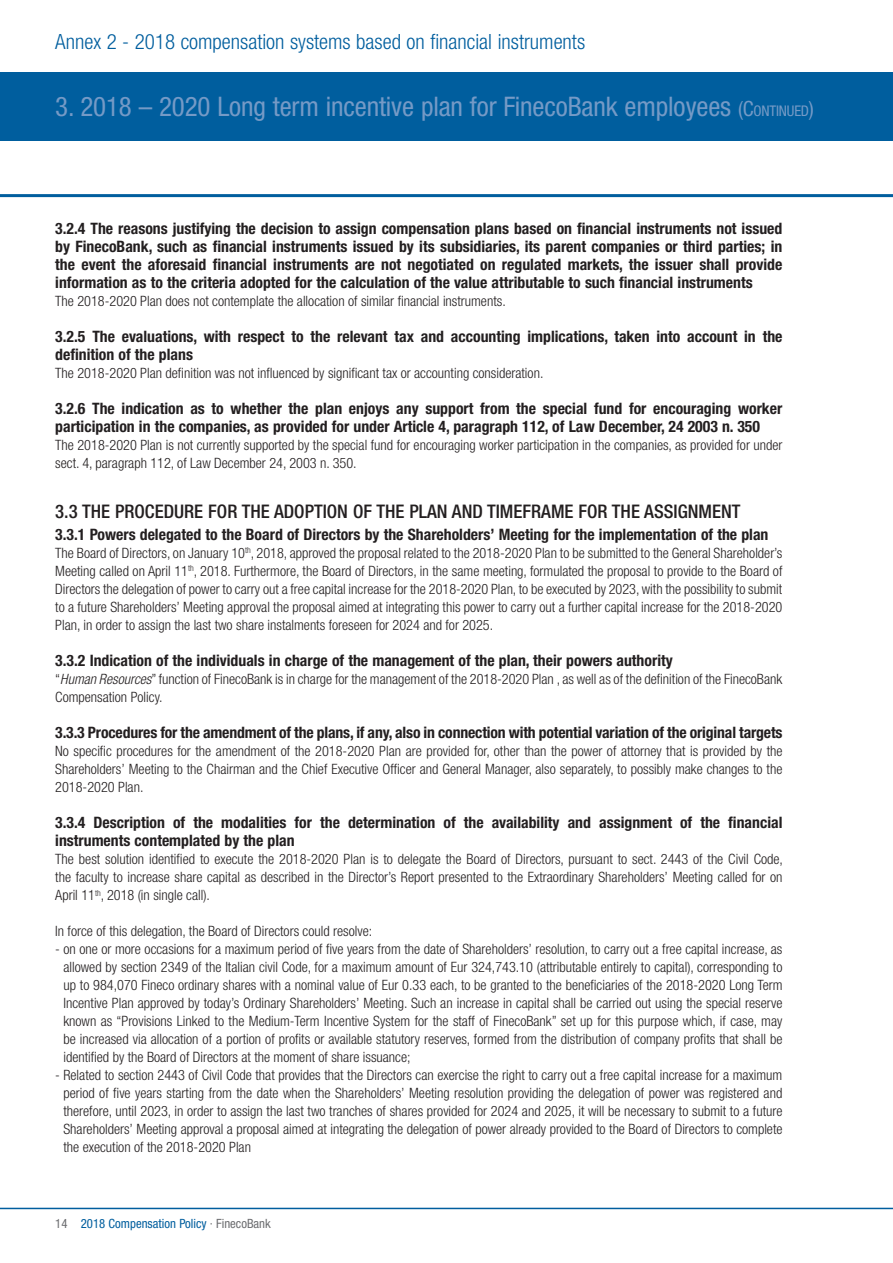
<style>
.page{position:relative;width:893px;height:1263px;background:#fff}
.page>*{position:absolute;margin:0;border:0;box-sizing:border-box;transform-origin:0 0}
.t1{font:condensed 27px "Helvetica Neue LT Std";letter-spacing:-.005em;color:#759ac6}
.t2{font:300 condensed 21px "Helvetica Neue LT Std";color:#005e9e}
.t3{font:500 condensed 18.75px "Helvetica Neue LT Std";color:#231f20}
.t4{font:700 condensed 15.75px/18px "Helvetica Neue LT Std";color:#231f20}
.t5{font:300 condensed 14.25px/18px "Helvetica Neue LT Std";color:#231f20;text-align:justify}
.t6{font:condensed 12.75px "Helvetica Neue LT Std";color:#005e9e}
.t7{font:condensed 12.75px "Helvetica Neue LT Std";color:#6c6d70}
.s1{font-size:21px}
.s2{font-size:14.7px}
.s3{font-style:italic}
.s4{color:#6c6d70}
</style>
<div class="page">
<div style="left:0;top:72px;width:893px;height:68px;background:#005e9e"></div>
<hr style="left:0;top:194px;width:893px;height:3px;background:#005e9e">
<hr style="left:0;top:1208px;width:893px;height:1px;background:#005e9e">
<h2 class="t2" style="left:55px;top:30px;width:531px">Annex 2 - 2018 compensation systems based on financial instruments</h2>
<h1 class="t1" style="left:55px;top:91px;width:760px">3. 2018 – 2020 Long term incentive plan for FinecoBank employees <span class="s1">(</span><span class="s1">C</span><span class="s2">ONTINUED</span><span class="s1">)</span></h1>
<p class="t4" style="left:55px;top:219px;width:729px;text-align:justify">3.2.4 The reasons justifying the decision to assign compensation plans based on financial instruments not issued by FinecoBank, such as financial instruments issued by its subsidiaries, its parent companies or third parties; in the event the aforesaid financial instruments are not negotiated on regulated markets, the issuer shall provide information as to the criteria adopted for the calculation of the value attributable to such financial instruments</p>
<p class="t5" style="left:55px;top:292px;width:452px">The 2018-2020 Plan does not contemplate the allocation of similar financial instruments.</p>
<p class="t4" style="left:55px;top:327px;width:729px">3.2.5 The evaluations, with respect to the relevant tax and accounting implications, taken into account in the definition of the plans</p>
<p class="t5" style="left:55px;top:364px;width:490px">The 2018-2020 Plan definition was not influenced by significant tax or accounting consideration.</p>
<p class="t4" style="left:55px;top:399px;width:729px">3.2.6 The indication as to whether the plan enjoys any support from the special fund for encouraging worker participation in the companies, as provided for under Article 4, paragraph 112, of Law December, 24 2003 n. 350</p>
<p class="t5" style="left:55px;top:436px;width:729px">The 2018-2020 Plan is not currently supported by the special fund for encouraging worker participation in the companies, as provided for under sect. 4, paragraph 112, of Law December 24, 2003 n. 350.</p>
<h3 class="t3" style="left:55px;top:500px;width:687px">3.3 THE PROCEDURE FOR THE ADOPTION OF THE PLAN AND TIMEFRAME FOR THE ASSIGNMENT</h3>
<p class="t4" style="left:55px;top:525px;width:715px">3.3.1 Powers delegated to the Board of Directors by the Shareholders’ Meeting for the implementation of the plan</p>
<p class="t5" style="left:55px;top:544px;width:729px">The Board of Directors, on January 10<sup>th</sup>, 2018, approved the proposal related to the 2018-2020 Plan to be submitted to the General Shareholder’s Meeting called on April 11<sup>th</sup>, 2018. Furthermore, the Board of Directors, in the same meeting, formulated the proposal to provide to the Board of Directors the delegation of power to carry out a free capital increase for the 2018-2020 Plan, to be executed by 2023, with the possibility to submit to a future Shareholders’ Meeting approval the proposal aimed at integrating this power to carry out a further capital increase for the 2018-2020<br>Plan, in order to assign the last two share instalments foreseen for 2024 and for 2025.</p>
<p class="t4" style="left:55px;top:651px;width:619px">3.3.2 Indication of the individuals in charge of the management of the plan, their powers authority</p>
<p class="t5" style="left:55px;top:670px;width:728px">“<span class="s3">Human Resources</span>” function of FinecoBank is in charge for the management of the 2018-2020 Plan , as well as of the definition of the FinecoBank<br>Compensation Policy.</p>
<p class="t4" style="left:55px;top:723px;width:729px">3.3.3 Procedures for the amendment of the plans, if any, also in connection with potential variation of the original targets</p>
<p class="t5" style="left:55px;top:742px;width:729px">No specific procedures for the amendment of the 2018-2020 Plan are provided for, other than the power of attorney that is provided by the Shareholders’ Meeting to the Chairman and the Chief Executive Officer and General Manager, also separately, to possibly make changes to the 2018-2020 Plan.</p>
<p class="t4" style="left:55px;top:813px;width:729px">3.3.4 Description of the modalities for the determination of the availability and assignment of the financial instruments contemplated by the plan</p>
<p class="t5" style="left:55px;top:850px;width:729px">The best solution identified to execute the 2018-2020 Plan is to delegate the Board of Directors, pursuant to sect. 2443 of the Civil Code, the faculty to increase share capital as described in the Director’s Report presented to the Extraordinary Shareholders’ Meeting called for on April 11<sup>th</sup>, 2018 (in single call).</p>
<p class="t5" style="left:55px;top:922px;width:318px">In force of this delegation, the Board of Directors could resolve:</p>
<p class="t5" style="left:63px;top:940px;width:721px;text-indent:-8px">- on one or more occasions for a maximum period of five years from the date of Shareholders’ resolution, to carry out a free capital increase, as allowed by section 2349 of the Italian civil Code, for a maximum amount of Eur 324,743.10 (attributable entirely to capital), corresponding to up to 984,070 Fineco ordinary shares with a nominal value of Eur 0.33 each, to be granted to the beneficiaries of the 2018-2020 Long Term Incentive Plan approved by today’s Ordinary Shareholders’ Meeting. Such an increase in capital shall be carried out using the special reserve known as “Provisions Linked to the Medium-Term Incentive System for the staff of FinecoBank” set up for this purpose which, if case, may be increased via allocation of a portion of profits or available statutory reserves, formed from the distribution of company profits that shall be identified by the Board of Directors at the moment of share issuance;</p>
<p class="t5" style="left:63px;top:1066px;width:721px;text-indent:-8px">- Related to section 2443 of Civil Code that provides that the Directors can exercise the right to carry out a free capital increase for a maximum period of five years starting from the date when the Shareholders’ Meeting resolution providing the delegation of power was registered and therefore, until 2023, in order to assign the last two tranches of shares provided for 2024 and 2025, it will be necessary to submit to a future Shareholders’ Meeting approval a proposal aimed at integrating the delegation of power already provided to the Board of Directors to complete the execution of the 2018-2020 Plan</p>
<p class="t7" style="left:55px;top:1216px;width:14px">14</p>
<p class="t6" style="left:81px;top:1216px;width:192px">2018 Compensation Policy <span class="s4">· FinecoBank</span></p>
</div>
